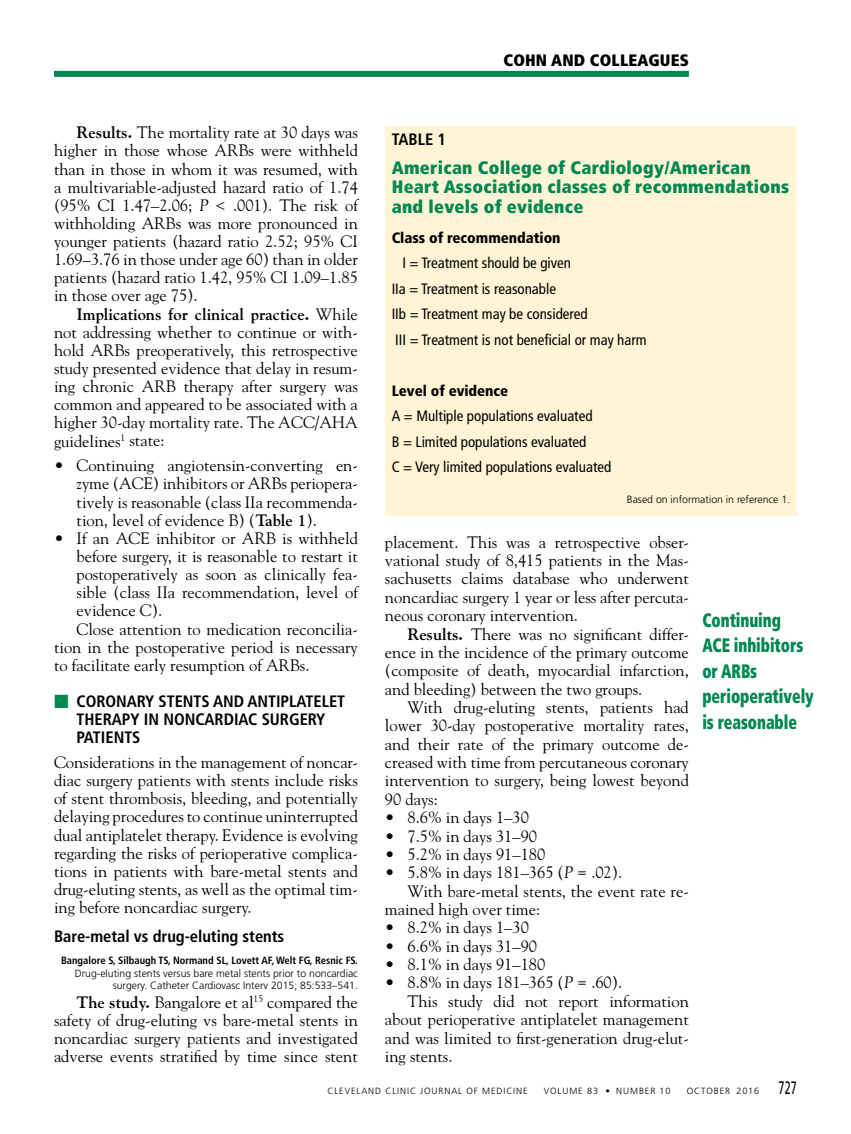
<style>
.page{position:relative;width:851px;height:1134px;background:#fff}
.page>*{position:absolute;margin:0;border:0;box-sizing:border-box;transform-origin:0 0}
.t1{font:900 condensed 19.5px/25.5px "Frutiger LT Std";letter-spacing:-.005em;color:#008752;scale:.8 1}
.t2{font:900 condensed 18px/19.5px "Frutiger LT Std";letter-spacing:.015em;color:#008752}
.t3{font:16.5px/18.1px "Goudy Std";color:#000;text-align:justify}
.t4{font:700 condensed 16.5px/18.1px "Frutiger LT Std";color:#000}
.t5{font:900 condensed 16.5px "Frutiger LT Std";letter-spacing:.01em;color:#000}
.t6{font:condensed 15px/25.5px "Frutiger LT Std";color:#000}
.t7{font:900 condensed 15px "Frutiger LT Std";color:#000}
.t8{font:300 10.5px/12.8px "Frutiger LT Std";color:#000;text-align:right}
.t9{font:700 condensed 10.5px "Frutiger LT Std";color:#000}
.t10{font:300 9px "Frutiger LT Std";letter-spacing:.1em;color:#000}
.s1{font-weight:700}
.s2{font-style:italic}
.s3{font-family:"Universal Std Newswith Comm Pi";font-weight:400;font-stretch:normal;color:#008752}
.s4{font-weight:400;font-size:18px}
</style>
<div class="page">
<div style="left:54px;top:71px;width:634px;height:6px;background:#008752"></div>
<div style="left:385px;top:126px;width:411px;height:389px;background:#fff4d5"></div>
<p class="t3" style="left:54px;top:123px;width:305px;text-indent:23px"><span class="s1">Results.</span> The mortality rate at 30 days was higher in those whose ARBs were withheld than in those in whom it was resumed, with a multivariable-adjusted hazard ratio of 1.74 (95% CI 1.47–2.06; <span class="s2">P</span> &lt; .001). The risk of withholding ARBs was more pronounced in younger patients (hazard ratio 2.52; 95% CI 1.69–3.76 in those under age 60) than in older patients (hazard ratio 1.42, 95% CI 1.09–1.85 in those over age 75).</p>
<p class="t3" style="left:54px;top:305px;width:305px;text-indent:23px"><span class="s1">Implications for clinical practice.</span> While not addressing whether to continue or with&shy;hold ARBs preoperatively, this retrospective study presented evidence that delay in resum&shy;ing chronic ARB therapy after surgery was common and appeared to be associated with a higher 30-day mortality rate. The ACC/AHA guidelines<sup>1</sup> state:</p>
<p class="t3" style="left:77px;top:456px;width:283px;text-indent:-23px">• Continuing angiotensin-converting en&shy;zyme (ACE) inhibitors or ARBs periopera&shy;tively is reasonable (class IIa recommenda&shy;tion, level of evidence B) (<span class="s1">Table 1</span>).</p>
<p class="t3" style="left:54px;top:529px;width:305px">• If an ACE inhibitor or ARB is withheld</p>
<p class="t3" style="left:77px;top:547px;width:283px">before surgery, it is reasonable to restart it</p>
<p class="t3" style="left:77px;top:565px;width:283px">postoperatively as soon as clinically fea-</p>
<p class="t3" style="left:77px;top:583px;width:283px">sible (class IIa recommendation, level of</p>
<p class="t3" style="left:77px;top:601px;width:87px">evidence C).</p>
<p class="t3" style="left:77px;top:620px;width:283px">Close attention to medication reconcilia-</p>
<p class="t3" style="left:54px;top:638px;width:305px">tion in the postoperative period is necessary</p>
<p class="t3" style="left:54px;top:656px;width:257px">to facilitate early resumption of ARBs.</p>
<p class="t4" style="left:77px;top:692px;width:270px;text-indent:-23px"><span class="s3">■</span> CORONARY STENTS AND ANTIPLATELET<br>THERAPY IN NONCARDIAC SURGERY<br>PATIENTS</p>
<p class="t3" style="left:54px;top:753px;width:305px">Considerations in the management of noncar&shy;diac surgery patients with stents include risks of stent thrombosis, bleeding, and potentially delaying procedures to continue uninterrupted dual antiplatelet therapy. Evidence is evolving regarding the risks of perioperative complica&shy;tions in patients with bare-metal stents and drug-eluting stents, as well as the optimal tim&shy;ing before noncardiac surgery.</p>
<p class="t4" style="left:54px;top:928px;width:232px">Bare-metal vs drug-eluting stents</p>
<p class="t9" style="left:61px;top:954px;width:298px">Bangalore S, Silbaugh TS, Normand SL, Lovett AF, Welt FG, Resnic FS.</p>
<p class="t8" style="left:75px;top:967px;width:285px">Drug-eluting stents versus bare metal stents prior to noncardiac surgery. Catheter Cardiovasc Interv 2015; 85:533–541.</p>
<p class="t3" style="left:54px;top:993px;width:305px;text-indent:23px"><span class="s1">The study.</span> Bangalore et al<sup>15</sup> compared the safety of drug-eluting vs bare-metal stents in noncardiac surgery patients and investigated adverse events stratified by time since stent</p>
<p class="t5" style="left:503px;top:51px;width:187px">COHN AND COLLEAGUES</p>
<p class="t4" style="left:392px;top:130px;width:56px">TABLE 1</p>
<p class="t2" style="left:392px;top:157px;width:399px">American College of Cardiology/American<br>Heart Association classes of recommendations and levels of evidence</p>
<p class="t7" style="left:392px;top:228px;width:170px">Class of recommendation</p>
<p class="t6" style="left:392px;top:250px;width:256px;text-indent:11px">I = Treatment should be given<br>IIa = Treatment is reasonable<br>IIb = Treatment may be considered<br>III = Treatment is not beneficial or may harm</p>
<p class="t7" style="left:392px;top:381px;width:118px">Level of evidence</p>
<p class="t6" style="left:392px;top:403px;width:221px">A = Multiple populations evaluated<br>B = Limited populations evaluated<br>C = Very limited populations evaluated</p>
<p class="t8" style="left:627px;top:493px;width:165px">Based on information in reference 1.</p>
<p class="t3" style="left:385px;top:533px;width:305px">placement. This was a retrospective obser&shy;vational study of 8,415 patients in the Mas&shy;sachusetts claims database who underwent noncardiac surgery 1 year or less after percuta&shy;neous coronary intervention.</p>
<p class="t3" style="left:385px;top:624px;width:305px;text-indent:23px"><span class="s1">Results.</span> There was no significant differ&shy;ence in the incidence of the primary outcome (composite of death, myocardial infarction, and bleeding) between the two groups.</p>
<p class="t3" style="left:385px;top:698px;width:305px;text-indent:23px">With drug-eluting stents, patients had lower 30-day postoperative mortality rates, and their rate of the primary outcome de&shy;creased with time from percutaneous coronary intervention to surgery, being lowest beyond 90 days:</p>
<p class="t3" style="left:385px;top:808px;width:145px">• 8.6% in days 1–30</p>
<p class="t3" style="left:385px;top:827px;width:154px">• 7.5% in days 31–90</p>
<p class="t3" style="left:385px;top:845px;width:162px">• 5.2% in days 91–180</p>
<p class="t3" style="left:385px;top:863px;width:239px">• 5.8% in days 181–365 (<span class="s2">P</span> = .02).</p>
<p class="t3" style="left:407px;top:882px;width:283px">With bare-metal stents, the event rate re-</p>
<p class="t3" style="left:385px;top:900px;width:157px">mained high over time:</p>
<p class="t3" style="left:385px;top:918px;width:145px">• 8.2% in days 1–30</p>
<p class="t3" style="left:385px;top:937px;width:154px">• 6.6% in days 31–90</p>
<p class="t3" style="left:385px;top:955px;width:162px">• 8.1% in days 91–180</p>
<p class="t3" style="left:385px;top:973px;width:239px">• 8.8% in days 181–365 (<span class="s2">P</span> = .60).</p>
<p class="t3" style="left:407px;top:992px;width:283px">This study did not report information</p>
<p class="t3" style="left:385px;top:1010px;width:305px">about perioperative antiplatelet management</p>
<p class="t3" style="left:385px;top:1029px;width:305px">and was limited to first-generation drug-elut-</p>
<p class="t3" style="left:385px;top:1047px;width:69px">ing stents.</p>
<p class="t1" style="left:702px;top:607px;width:141px">Continuing<br>ACE inhibitors or ARBs perioperatively is reasonable</p>
<p class="t10" style="left:327px;top:1085px;width:202px">CLEVELAND CLINIC JOURNAL OF MEDICINE</p>
<p class="t10" style="left:543px;top:1085px;width:128px">VOLUME 83 • NUMBER 10</p>
<p class="t10" style="left:686px;top:1085px;width:112px">OCTOBER 2016 <span class="s4">727</span></p>
</div>
